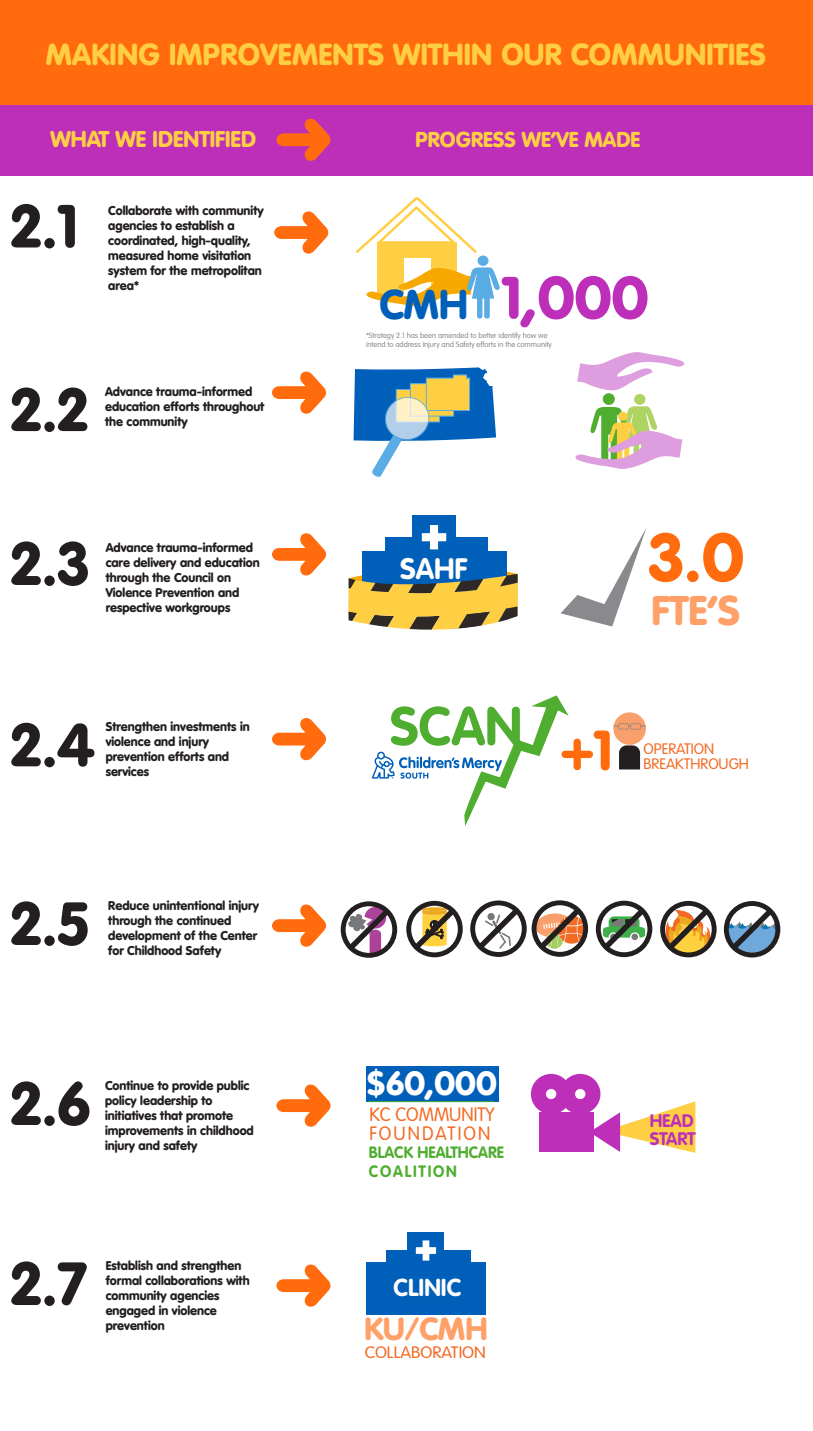
<style>
.page{position:relative;width:813px;height:1431px;background:#fff}
.page>*{position:absolute;margin:0;border:0;box-sizing:border-box;transform-origin:0 0}
.t1{font:900 66.62px "VAG Rounded Std";color:#ff6b0d}
.t2{font:900 59.88px "VAG Rounded Std";color:#231f20}
.t3{font:900 58.62px "VAG Rounded Std";color:#bd2fb9}
.t4{font:900 55.62px "VAG Rounded Std";color:#ff6b0d}
.t5{font:700 53.62px "VAG Rounded Std";color:#4fad2f}
.t6{font:900 40.88px "VAG Rounded Std";color:#ffa069}
.t7{font:900 40.88px "VAG Rounded Std";color:#005fb9}
.t8{font:900 33px "VAG Rounded Std";color:#fff}
.t9{font:900 31.38px "VAG Rounded Std";color:#ffa069}
.t10{font:900 30px "VAG Rounded Std";letter-spacing:.01em;color:#ffcf43}
.t11{font:700 29.12px "VAG Rounded Std";color:#fff}
.t12{font:700 24.12px "VAG Rounded Std";color:#fff}
.t13{font:900 22.5px "VAG Rounded Std";color:#ffcf43}
.t14{font:900 21.25px "VAG Rounded Std";color:#ffcf43}
.t15{font:300 19.12px/19.1px "VAG Rounded Std";letter-spacing:.02em;color:#f36a24;scale:.96 1}
.t16{font:700 18px/18px "VAG Rounded Std";color:#bd2fb9}
.t17{font:300 16.38px "VAG Rounded Std";color:#f36a24;scale:1.07 1}
.t18{font:700 16.25px/19.1px "VAG Rounded Std";color:#4fad2f;scale:.96 1}
.t19{font:300 15px/15px "VAG Rounded Std";color:#f36a24}
.t20{font:900 12.5px/15px "VAG Rounded Std";color:#231f20}
.t21{font:300 7.5px/9px "VAG Rounded Std";color:#8a8a8e}
</style>
<div class="page">
<div style="left:366px;top:1066px;width:132px;height:36px;background:#005fb9"></div>
<div style="left:0;top:105px;width:812px;height:71px;background:#bd2fb9"></div>
<div style="left:0;top:0;width:812px;height:105px;background:#ff6b0d"></div>
<svg style="left:274px;top:211px;width:54px;height:43px"></svg>
<svg style="left:276px;top:119px;width:54px;height:42px"></svg>
<svg style="left:272px;top:371px;width:54px;height:43px"></svg>
<svg style="left:272px;top:533px;width:54px;height:43px"></svg>
<svg style="left:272px;top:718px;width:54px;height:42px"></svg>
<svg style="left:272px;top:905px;width:54px;height:42px"></svg>
<svg style="left:276px;top:1085px;width:54px;height:42px"></svg>
<svg style="left:276px;top:1265px;width:54px;height:42px"></svg>
<div style="left:634px;top:394px;width:11px;height:11px;background:#add461;border-radius:50%"></div>
<div style="left:602px;top:393px;width:13px;height:12px;background:#4fad2f;border-radius:50%"></div>
<div style="left:366px;top:1262px;width:119px;height:52px;background:#005fb9"></div>
<div style="left:408px;top:1232px;width:36px;height:37px;background:#005fb9"></div>
<svg style="left:416px;top:1240px;width:20px;height:21px"></svg>
<div style="left:386px;top:1251px;width:28px;height:16px;background:#005fb9"></div>
<div style="left:442px;top:1251px;width:28px;height:16px;background:#005fb9"></div>
<div style="left:412px;top:515px;width:44px;height:44px;background:#005fb9"></div>
<svg style="left:422px;top:525px;width:24px;height:24px"></svg>
<div style="left:386px;top:537px;width:34px;height:20px;background:#005fb9"></div>
<div style="left:453px;top:537px;width:34px;height:20px;background:#005fb9"></div>
<div style="left:613px;top:712px;width:33px;height:33px;background:#f89f6b;border-radius:50%"></div>
<svg style="left:613px;top:723px;width:32px;height:6px"></svg>
<svg style="left:619px;top:745px;width:21px;height:24px"></svg>
<div style="left:377px;top:242px;width:79px;height:52px;background:#ffcf43"></div>
<div style="left:403px;top:259px;width:27px;height:35px;background:#fff"></div>
<svg style="left:355px;top:197px;width:122px;height:59px"></svg>
<svg style="left:353px;top:367px;width:143px;height:110px"></svg>
<svg style="left:577px;top:352px;width:108px;height:42px"></svg>
<svg style="left:575px;top:406px;width:107px;height:63px"></svg>
<svg style="left:348px;top:555px;width:169px;height:75px;background:#939974"></svg>
<svg style="left:560px;top:529px;width:86px;height:97px"></svg>
<svg style="left:372px;top:695px;width:197px;height:128px"></svg>
<div style="left:539px;top:1112px;width:55px;height:40px;background:#bd2fb9"></div>
<svg style="left:590px;top:1101px;width:105px;height:52px"></svg>
<div style="left:531px;top:1074px;width:40px;height:40px;border:15px solid #bd2fb9;border-radius:50%"></div>
<div style="left:560px;top:1074px;width:40px;height:40px;border:15px solid #bd2fb9;border-radius:50%"></div>
<hr style="left:368px;top:1101px;width:126px;height:1px;background:#4fad2f">
<div style="left:477px;top:255px;width:11px;height:11px;background:#5aace5;border-radius:50%"></div>
<svg style="left:366px;top:264px;width:134px;height:55px"></svg>
<svg style="left:723px;top:901px;width:57px;height:56px"></svg>
<svg style="left:660px;top:901px;width:56px;height:56px"></svg>
<svg style="left:406px;top:901px;width:56px;height:56px"></svg>
<svg style="left:595px;top:901px;width:57px;height:56px"></svg>
<svg style="left:470px;top:900px;width:118px;height:57px"></svg>
<svg style="left:341px;top:901px;width:56px;height:57px"></svg>
<h3 class="t10" style="left:46px;top:36px;width:721px">MAKING IMPROVEMENTS WITHIN OUR COMMUNITIES</h3>
<h3 class="t13" style="left:50px;top:126px;width:207px">WHAT WE IDENTIFIED</h3>
<h2 class="t2" style="left:11px;top:190px;width:68px">2.1</h2>
<p class="t20" style="left:108px;top:203px;width:157px">Collaborate with community agencies to establish a coordinated, high-quality, measured home visitation system for the metropolitan area*</p>
<h2 class="t2" style="left:11px;top:374px;width:78px">2.2</h2>
<p class="t20" style="left:105px;top:384px;width:161px">Advance trauma-informed education efforts throughout the community</p>
<h2 class="t2" style="left:11px;top:528px;width:79px">2.3</h2>
<p class="t20" style="left:106px;top:541px;width:155px">Advance trauma-informed care delivery and education through the Council on<br>Violence Prevention and respective workgroups</p>
<h2 class="t2" style="left:11px;top:709px;width:85px">2.4</h2>
<p class="t20" style="left:106px;top:719px;width:146px">Strengthen investments in violence and injury prevention efforts and services</p>
<h2 class="t2" style="left:11px;top:888px;width:78px">2.5</h2>
<p class="t20" style="left:108px;top:898px;width:152px">Reduce unintentional injury through the continued development of the Center for Childhood Safety</p>
<h2 class="t2" style="left:11px;top:1068px;width:80px">2.6</h2>
<p class="t20" style="left:105px;top:1078px;width:150px">Continue to provide public policy leadership to initiatives that promote improvements in childhood injury and safety</p>
<h2 class="t2" style="left:11px;top:1248px;width:77px">2.7</h2>
<p class="t20" style="left:106px;top:1258px;width:145px">Establish and strengthen formal collaborations with community agencies engaged in violence prevention</p>
<h3 class="t14" style="left:415px;top:127px;width:226px">PROGRESS WE’VE MADE</h3>
<h3 class="t3" style="left:502px;top:262px;width:148px">1,000</h3>
<h3 class="t7" style="left:379px;top:279px;width:90px">CMH</h3>
<p class="t21" style="left:366px;top:331px;width:187px">*Strategy 2.1 has been amended to better identify how we intend to address Injury and Safety efforts in the community</p>
<h3 class="t11" style="left:400px;top:552px;width:69px">SAHF</h3>
<h3 class="t5" style="left:390px;top:695px;width:133px">SCAN</h3>
<h1 class="t1" style="left:649px;top:517px;width:97px">3.0</h1>
<h3 class="t6" style="left:651px;top:585px;width:90px">FTE’S</h3>
<h3 class="t4" style="left:560px;top:717px;width:53px">+1</h3>
<p class="t19" style="left:643px;top:742px;width:107px">OPERATION<br>BREAKTHROUGH</p>
<h3 class="t8" style="left:366px;top:1063px;width:132px">$60,000</h3>
<h3 class="t15" style="left:369px;top:1105px;width:132px">KC COMMUNITY<br>FOUNDATION</h3>
<h3 class="t18" style="left:369px;top:1143px;width:142px">BLACK HEALTHCARE<br>COALITION</h3>
<h3 class="t12" style="left:393px;top:1273px;width:69px">CLINIC</h3>
<h3 class="t9" style="left:364px;top:1310px;width:124px">KU/CMH</h3>
<h3 class="t17" style="left:364px;top:1343px;width:115px">COLLABORATION</h3>
<h3 class="t16" style="left:649px;top:1112px;width:48px">HEAD<br>START</h3>
</div>
